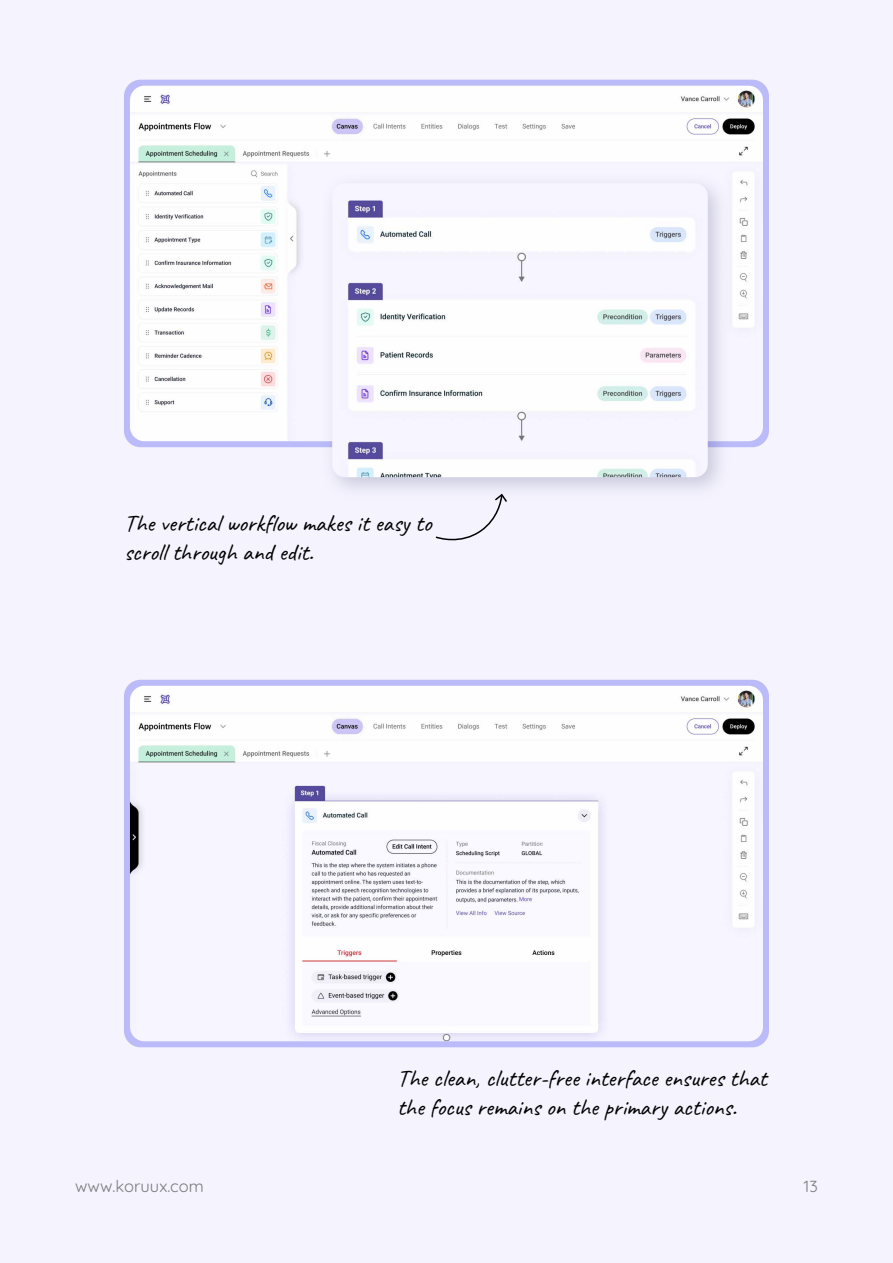
<style>
.page{position:relative;width:893px;height:1263px;background:#fff}
.page>*{position:absolute;margin:0;border:0;box-sizing:border-box;transform-origin:0 0}
.t1{font:24px/28.8px "Caveat";color:#000}
.t2{font:300 16.5px "Quicksand";color:#7c7c7c}
.t3{font:300 16.05px "Quicksand";color:#7c7c7c}
</style>
<div class="page">
<div style="left:1px;top:0;width:892px;height:1263px;background:#f4f3fe"></div>
<div style="left:124px;top:80px;width:645px;height:367px;background:#bbbbf9;border-radius:17px"></div>
<img style="left:130px;top:86px;width:633px;height:355px">
<img style="left:315px;top:166px;width:421px;height:328px">
<img style="left:332px;top:183px;width:376px;height:294px">
<svg style="left:435px;top:494px;width:72px;height:47px"></svg>
<div style="left:124px;top:680px;width:645px;height:367px;background:#bbbbf9;border-radius:17px"></div>
<img style="left:130px;top:686px;width:633px;height:355px">
<p class="t1" style="left:124px;top:509px;width:309px">The vertical workflow makes it easy to scroll through and edit.</p>
<p class="t1" style="left:397px;top:1064px;width:371px">The clean, clutter-free interface ensures that the focus remains on the primary actions.</p>
<p class="t2" style="left:75px;top:1173px;width:130px">www.koruux.com</p>
<p class="t3" style="left:803px;top:1174px;width:16px">01 3</p>
</div>
